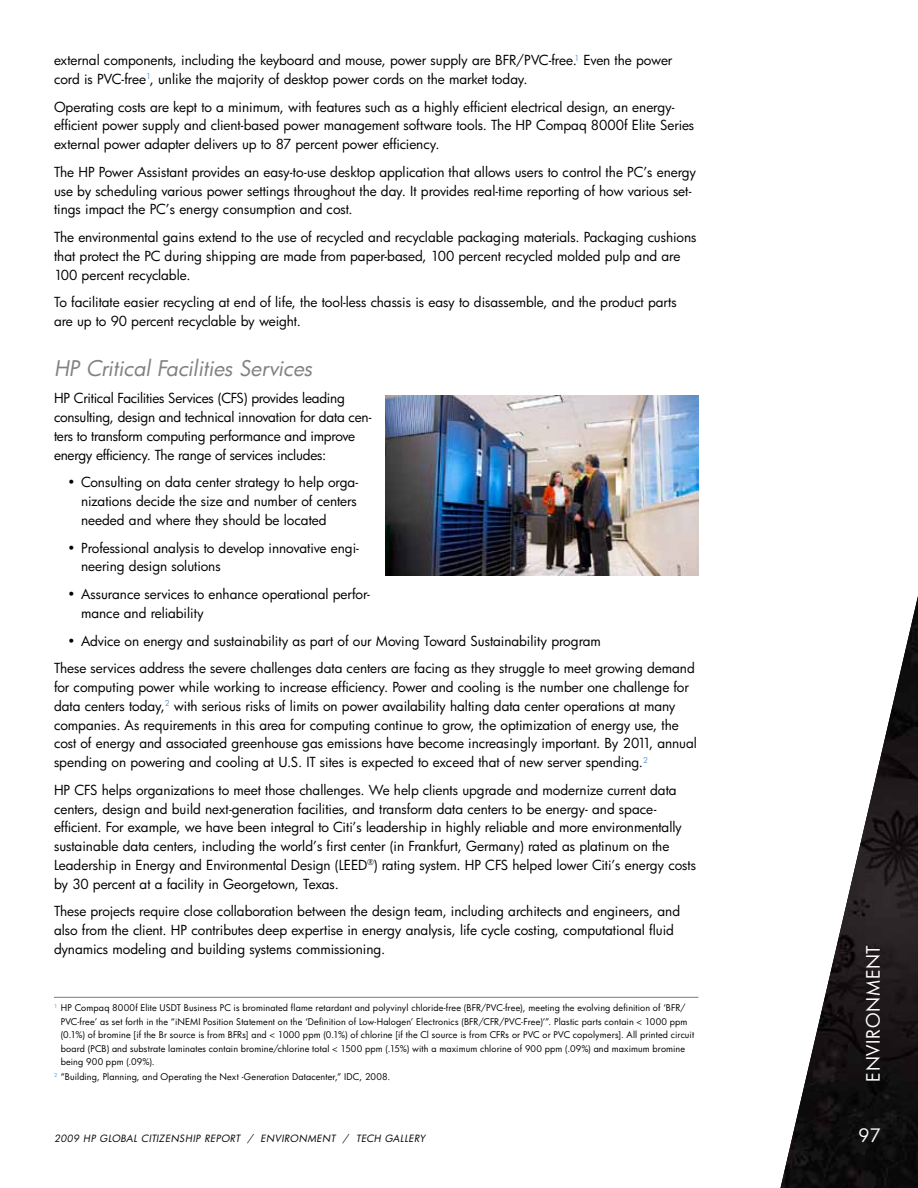
<style>
.page{position:relative;width:918px;height:1188px;background:#fff}
.page>*{position:absolute;margin:0;border:0;box-sizing:border-box;transform-origin:0 0}
.Subhead_1{font:italic 21px "HP Futura";color:#808285}
.t1{font:18px "HP Futura";letter-spacing:.035em;color:#fff}
.Bulleted_Text{font:13.5px/18.8px "HP Futura";letter-spacing:-.005em;color:#000}
.breadcrumb{font:italic 9.75px "HP Futura";letter-spacing:.05em;color:#000}
.footnote_first{font:9px/13.5px "HP Futura";letter-spacing:.015em;color:#000}
.footnotes{font:9px "HP Futura";letter-spacing:.02em;color:#000}
</style>
<div class="page">
<img style="left:781px;top:596px;width:137px;height:592px">
<hr style="left:54px;top:997px;width:644px;height:1px;background:#8a7967">
<img style="left:385px;top:395px;width:313px;height:181px">
<p class="Bulleted_Text" style="left:54px;top:51px;width:620px">external components, including the keyboard and mouse, power supply are BFR/PVC-free.<sup>1</sup> Even the power cord is PVC-free<sup>1</sup>, unlike the majority of desktop power cords on the market today.</p>
<p class="Bulleted_Text" style="left:54px;top:97px;width:642px">Operating costs are kept to a minimum, with features such as a highly efficient electrical design, an energy&shy;efficient power supply and client-based power management software tools. The HP Compaq 8000f Elite Series external power adapter delivers up to 87 percent power efficiency.</p>
<p class="Bulleted_Text" style="left:54px;top:162px;width:644px">The HP Power Assistant provides an easy-to-use desktop application that allows users to control the PC’s energy use by scheduling various power settings throughout the day. It provides real-time reporting of how various set&shy;tings impact the PC’s energy consumption and cost.</p>
<p class="Bulleted_Text" style="left:54px;top:228px;width:644px">The environmental gains extend to the use of recycled and recyclable packaging materials. Packaging cushions that protect the PC during shipping are made from paper-based, 100 percent recycled molded pulp and are<br>100 percent recyclable.</p>
<p class="Bulleted_Text" style="left:54px;top:293px;width:624px">To facilitate easier recycling at end of life, the tool-less chassis is easy to disassemble, and the product parts are up to 90 percent recyclable by weight.</p>
<p class="Subhead_1" style="left:54px;top:354px;width:260px">HP Critical Facilities Services</p>
<p class="Bulleted_Text" style="left:54px;top:389px;width:319px">HP Critical Facilities Services (CFS) provides leading consulting, design and technical innovation for data cen&shy;ters to transform computing performance and improve energy efficiency. The range of services includes:</p>
<p class="Bulleted_Text" style="left:81px;top:473px;width:279px;text-align:justify;text-indent:-14px">• Consulting on data center strategy to help orga&shy;nizations decide the size and number of centers needed and where they should be located</p>
<p class="Bulleted_Text" style="left:81px;top:538px;width:280px;text-indent:-14px">• Professional analysis to develop innovative engi&shy;neering design solutions</p>
<p class="Bulleted_Text" style="left:81px;top:584px;width:290px;text-indent:-14px">• Assurance services to enhance operational perfor&shy;mance and reliability</p>
<p class="Bulleted_Text" style="left:68px;top:631px;width:535px">• Advice on energy and sustainability as part of our Moving Toward Sustainability program</p>
<p class="Bulleted_Text" style="left:54px;top:659px;width:645px">These services address the severe challenges data centers are facing as they struggle to meet growing demand for computing power while working to increase efficiency. Power and cooling is the number one challenge for data centers today,<sup>2</sup> with serious risks of limits on power availability halting data center operations at many companies. As requirements in this area for computing continue to grow, the optimization of energy use, the cost of energy and associated greenhouse gas emissions have become increasingly important. By 2011, annual spending on powering and cooling at U.S. IT sites is expected to exceed that of new server spending.<sup>2</sup></p>
<p class="Bulleted_Text" style="left:54px;top:780px;width:644px">HP CFS helps organizations to meet those challenges. We help clients upgrade and modernize current data centers, design and build next-generation facilities, and transform data centers to be energy- and space&shy;efficient. For example, we have been integral to Citi’s leadership in highly reliable and more environmentally sustainable data centers, including the world’s first center (in Frankfurt, Germany) rated as platinum on the Leadership in Energy and Environmental Design (LEED<sup>®</sup>) rating system. HP CFS helped lower Citi’s energy costs by 30 percent at a facility in Georgetown, Texas.</p>
<p class="Bulleted_Text" style="left:54px;top:902px;width:628px">These projects require close collaboration between the design team, including architects and engineers, and also from the client. HP contributes deep expertise in energy analysis, life cycle costing, computational fluid dynamics modeling and building systems commissioning.</p>
<p class="footnote_first" style="left:61px;top:1001px;width:635px;text-indent:-7px"><sup>1</sup> HP Compaq 8000f Elite USDT Business PC is brominated flame retardant and polyvinyl chloride-free (BFR/PVC-free), meeting the evolving definition of ‘BFR/ PVC-free’ as set forth in the “iNEMI Position Statement on the ‘Definition of Low-Halogen’ Electronics (BFR/CFR/PVC-Free)’”. Plastic parts contain &lt; 1000 ppm (0.1%) of bromine [if the Br source is from BFRs] and &lt; 1000 ppm (0.1%) of chlorine [if the Cl source is from CFRs or PVC or PVC copolymers]. All printed circuit board (PCB) and substrate laminates contain bromine/chlorine total &lt; 1500 ppm (.15%) with a maximum chlorine of 900 ppm (.09%) and maximum bromine being 900 ppm (.09%).</p>
<p class="footnotes" style="left:54px;top:1071px;width:338px"><sup>2</sup> “Building, Planning, and Operating the Next -Generation Datacenter,” IDC, 2008.</p>
<h2 class="t1" style="left:861px;top:1082px;width:138px;rotate:-90deg">ENVIRONMENT</h2>
<p class="breadcrumb" style="left:54px;top:1132px;width:373px">2009 HP GLOBAL CITIZENSHIP REPORT / ENVIRONMENT / TECH GALLERY</p>
<h2 class="t1" style="left:859px;top:1123px;width:24px">97</h2>
</div>
